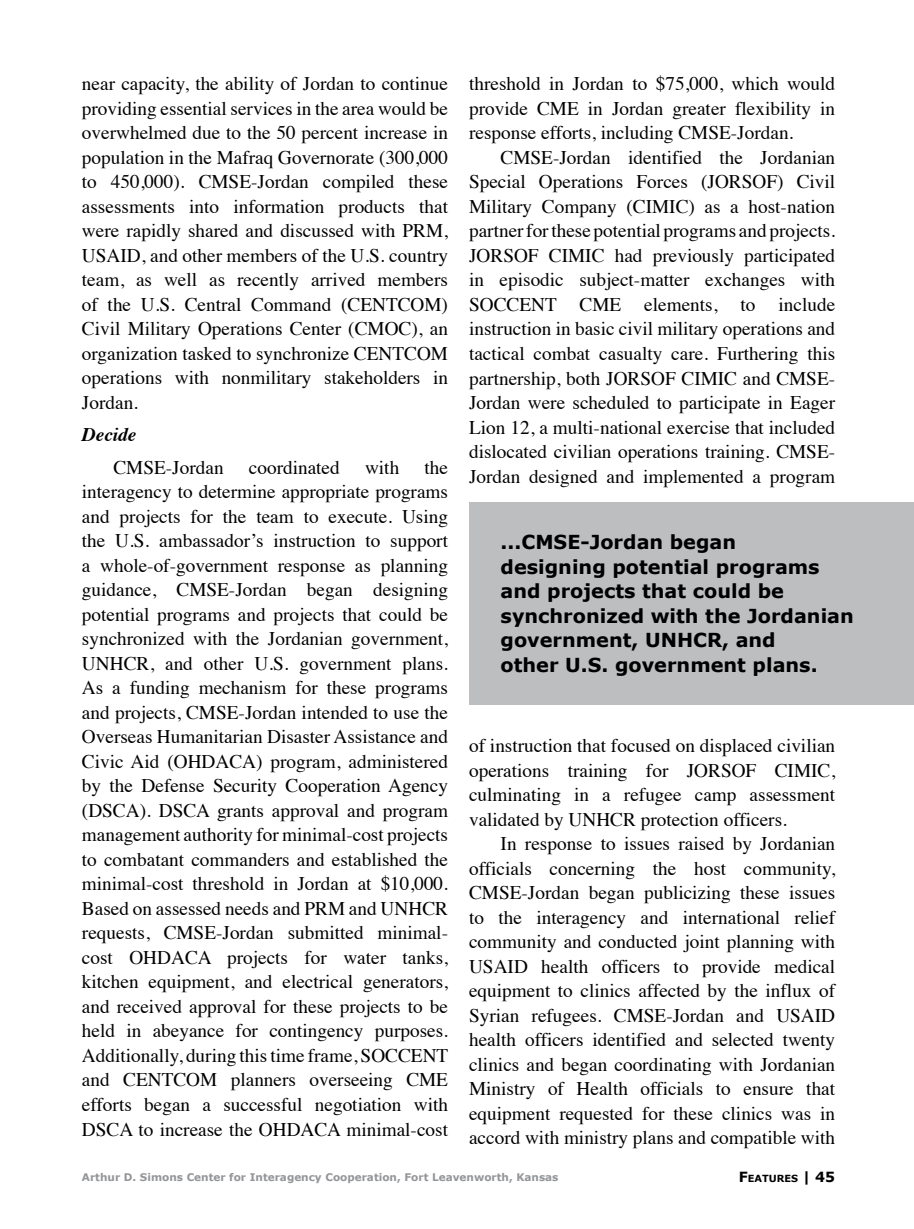
<style>
.page{position:relative;width:914px;height:1229px;background:#fff}
.page>*{position:absolute;margin:0;border:0;box-sizing:border-box;transform-origin:0 0}
.t1{font:19.25px/24.5px "Times";color:#000;text-align:justify}
.t2{font:700 19.25px/24.5px "Verdana";color:#000}
.t3{font:italic 700 19.25px "Times";color:#000}
.t4{font:700 10.5px "Verdana";color:#939598}
.t5{font:700 9.8px "Verdana";color:#000}
.s1{font-size:14px}
</style>
<div class="page">
<div style="left:469px;top:502px;width:445px;height:203px;background:#bcbec0"></div>
<p class="t1" style="left:82px;top:70px;width:367px">near capacity, the ability of Jordan to continue providing essential services in the area would be overwhelmed due to the 50 percent increase in population in the Mafraq Governorate (300,000 to 450,000). CMSE-Jordan compiled these assessments into information products that were rapidly shared and discussed with PRM, USAID, and other members of the U.S. country team, as well as recently arrived members of the U.S. Central Command (CENTCOM)<br>Civil Military Operations Center (CMOC), an organization tasked to synchronize CENTCOM operations with nonmilitary stakeholders in Jordan.</p>
<p class="t3" style="left:82px;top:416px;width:56px">Decide</p>
<p class="t1" style="left:113px;top:453px;width:112px">CMSE-Jordan</p>
<p class="t1" style="left:249px;top:453px;width:92px">coordinated</p>
<p class="t1" style="left:365px;top:453px;width:36px">with</p>
<p class="t1" style="left:82px;top:453px;width:368px;text-indent:342px">the interagency to determine appropriate programs and projects for the team to execute. Using the U.S. ambassador’s instruction to support a whole-of-government response as planning guidance, CMSE-Jordan began designing potential programs and projects that could be synchronized with the Jordanian government, UNHCR, and other U.S. government plans.<br>As a funding mechanism for these programs and projects, CMSE-Jordan intended to use the Overseas Humanitarian Disaster Assistance and Civic Aid (OHDACA) program, administered by the Defense Security Cooperation Agency (DSCA). DSCA grants approval and program management authority for minimal-cost projects to combatant commanders and established the minimal-cost threshold in Jordan at $10,000.<br>Based on assessed needs and PRM and UNHCR requests, CMSE-Jordan submitted minimal&shy;cost OHDACA projects for water tanks, kitchen equipment, and electrical generators, and received approval for these projects to be held in abeyance for contingency purposes.<br>Additionally, during this time frame, SOCCENT and CENTCOM planners overseeing CME efforts began a successful negotiation with DSCA to increase the OHDACA minimal-cost</p>
<p class="t1" style="left:469px;top:70px;width:367px">threshold in Jordan to $75,000, which would provide CME in Jordan greater flexibility in response efforts, including CMSE-Jordan.</p>
<p class="t1" style="left:469px;top:143px;width:367px;text-indent:31px">CMSE-Jordan identified the Jordanian Special Operations Forces (JORSOF) Civil Military Company (CIMIC) as a host-nation partner for these potential programs and projects.<br>JORSOF CIMIC had previously participated in episodic subject-matter exchanges with SOCCENT CME elements, to include instruction in basic civil military operations and tactical combat casualty care. Furthering this partnership, both JORSOF CIMIC and CMSE-Jordan were scheduled to participate in Eager Lion 12, a multi-national exercise that included dislocated civilian operations training. CMSE-Jordan designed and implemented a program</p>
<p class="t2" style="left:500px;top:529px;width:355px">...CMSE-Jordan began<br>designing potential programs and projects that could be synchronized with the Jordanian government, UNHCR, and<br>other U.S. government plans.</p>
<p class="t1" style="left:469px;top:732px;width:367px">of instruction that focused on displaced civilian operations training for JORSOF CIMIC, culminating in a refugee camp assessment validated by UNHCR protection officers.</p>
<p class="t1" style="left:469px;top:830px;width:367px;text-indent:31px">In response to issues raised by Jordanian officials concerning the host community, CMSE-Jordan began publicizing these issues to the interagency and international relief community and conducted joint planning with USAID health officers to provide medical equipment to clinics affected by the influx of Syrian refugees. CMSE-Jordan and USAID health officers identified and selected twenty clinics and began coordinating with Jordanian Ministry of Health officials to ensure that equipment requested for these clinics was in accord with ministry plans and compatible with</p>
<p class="t4" style="left:82px;top:1170px;width:478px">Arthur D. Simons Center for Interagency Cooperation, Fort Leavenworth, Kansas</p>
<p class="t5" style="left:738px;top:1171px;width:98px"><span class="s1">F</span>EATURES <span class="s1">|</span> <span class="s1">45</span></p>
</div>
